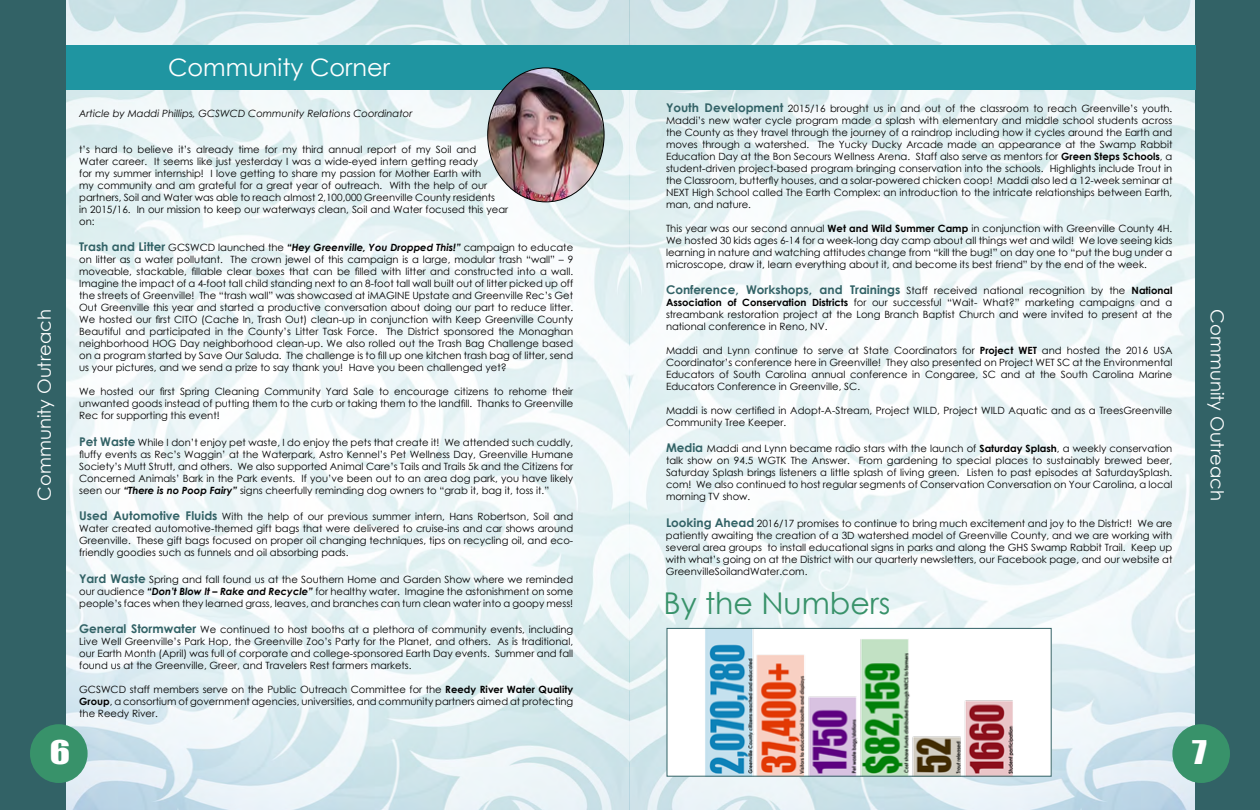
<style>
.page{position:relative;width:1260px;height:810px;background:#fff}
.page>*{position:absolute;margin:0;border:0;box-sizing:border-box;transform-origin:0 0}
.t1{font:30px "Century Gothic";color:#38926a}
.t2{font:30px "Impact";color:#fff;scale:1.25 1}
.t3{font:24px "Century Gothic";color:#fff}
.t4{font:18px "Century Gothic";color:#fff}
.t5{font:10px/12px "Century Gothic";color:#000;text-align:justify}
.t6{font:italic 10px "Century Gothic";color:#000}
.s1{font-weight:700;font-size:12px;color:#326266}
.s2{font-weight:700;font-style:italic}
.s3{font-weight:700}
</style>
<div class="page">
<img style="left:66px;top:0;width:1129px;height:810px">
<div style="left:1215px;top:0;width:45px;height:810px;background:#326266"></div>
<div style="left:1195px;top:0;width:45px;height:810px;background:#326266"></div>
<div style="left:1172px;top:724px;width:58px;height:59px;background:#38926a;border-radius:50%"></div>
<div style="left:630px;top:45px;width:566px;height:45px;background:#1f95a1"></div>
<div style="left:57px;top:45px;width:573px;height:45px;background:#1f95a1"></div>
<div style="left:0;top:0;width:42px;height:810px;background:#326266"></div>
<div style="left:22px;top:0;width:44px;height:810px;background:#326266"></div>
<div style="left:30px;top:724px;width:58px;height:59px;background:#38926a;border-radius:50%"></div>
<img style="left:488px;top:69px;width:116px;height:133px">
<div style="left:667px;top:628px;width:384px;height:148px;background:#fff"></div>
<img style="left:705px;top:630px;width:309px;height:145px">
<div style="left:666px;top:628px;width:386px;height:149px;border:1px solid #326266"></div>
<h2 class="t3" style="left:168px;top:51px;width:223px">Community Corner</h2>
<h3 class="t4" style="left:32px;top:501px;width:193px;rotate:-90deg">Community Outreach</h3>
<h1 class="t2" style="left:50px;top:729px;width:18px">6</h1>
<p class="t6" style="left:79px;top:106px;width:335px">Article by Maddi Phillips, GCSWCD Community Relations Coordinator</p>
<p class="t5" style="left:79px;top:143px;width:430px;text-align:left">t’s hard to believe it’s already time for my third annual report of my Soil and<br>Water career. It seems like just yesterday I was a wide-eyed intern getting ready<br>for my summer internship! I love getting to share my passion for Mother Earth with<br>my community and am grateful for a great year of outreach. With the help of our partners, Soil and Water was able to reach almost 2,100,000 Greenville County residents<br>in 2015/16. In our mission to keep our waterways clean, Soil and Water focused this year on:</p>
<p class="t5" style="left:79px;top:242px;width:496px"><span class="s1">Trash and Litter</span> GCSWCD launched the <span class="s2">“Hey Greenville, You Dropped This!”</span> campaign to educate on litter as a water pollutant. The crown jewel of this campaign is a large, modular trash “wall” – 9 moveable, stackable, fillable clear boxes that can be filled with litter and constructed into a wall.<br>Imagine the impact of a 4-foot tall child standing next to an 8-foot tall wall built out of litter picked up off the streets of Greenville! The “trash wall” was showcased at iMAGINE Upstate and Greenville Rec’s Get Out Greenville this year and started a productive conversation about doing our part to reduce litter.<br>We hosted our first CITO (Cache In, Trash Out) clean-up in conjunction with Keep Greenville County Beautiful and participated in the County’s Litter Task Force. The District sponsored the Monaghan neighborhood HOG Day neighborhood clean-up. We also rolled out the Trash Bag Challenge based on a program started by Save Our Saluda. The challenge is to fill up one kitchen trash bag of litter, send us your pictures, and we send a prize to say thank you! Have you been challenged yet?</p>
<p class="t5" style="left:79px;top:386px;width:496px">We hosted our first Spring Cleaning Community Yard Sale to encourage citizens to rehome their unwanted goods instead of putting them to the curb or taking them to the landfill. Thanks to Greenville Rec for supporting this event!</p>
<p class="t5" style="left:79px;top:436px;width:496px"><span class="s1">Pet Waste</span> While I don’t enjoy pet waste, I do enjoy the pets that create it! We attended such cuddly, fluffy events as Rec’s Waggin’ at the Waterpark, Astro Kennel’s Pet Wellness Day, Greenville Humane Society’s Mutt Strutt, and others. We also supported Animal Care’s Tails and Trails 5k and the Citizens for Concerned Animals’ Bark in the Park events. If you’ve been out to an area dog park, you have likely seen our <span class="s2">“There is no Poop Fairy”</span> signs cheerfully reminding dog owners to “grab it, bag it, toss it.”</p>
<p class="t5" style="left:79px;top:510px;width:496px"><span class="s1">Used Automotive Fluids</span> With the help of our previous summer intern, Hans Robertson, Soil and Water created automotive-themed gift bags that were delivered to cruise-ins and car shows around Greenville. These gift bags focused on proper oil changing techniques, tips on recycling oil, and eco&shy;friendly goodies such as funnels and oil absorbing pads.</p>
<p class="t5" style="left:79px;top:573px;width:496px"><span class="s1">Yard Waste</span> Spring and fall found us at the Southern Home and Garden Show where we reminded our audience <span class="s2">“Don’t Blow It – Rake and Recycle”</span> for healthy water. Imagine the astonishment on some people’s faces when they learned grass, leaves, and branches can turn clean water into a goopy mess!</p>
<p class="t5" style="left:79px;top:623px;width:496px"><span class="s1">General Stormwater</span> We continued to host booths at a plethora of community events, including Live Well Greenville’s Park Hop, the Greenville Zoo’s Party for the Planet, and others. As is traditional, our Earth Month (April) was full of corporate and college-sponsored Earth Day events. Summer and fall found us at the Greenville, Greer, and Travelers Rest farmers markets.</p>
<p class="t5" style="left:79px;top:683px;width:496px">GCSWCD staff members serve on the Public Outreach Committee for the <span class="s3">Reedy River Water Quality Group</span>, a consortium of government agencies, universities, and community partners aimed at protecting the Reedy River.</p>
<p class="t5" style="left:666px;top:102px;width:508px"><span class="s1">Youth Development</span> 2015/16 brought us in and out of the classroom to reach Greenville’s youth.<br>Maddi’s new water cycle program made a splash with elementary and middle school students across the County as they travel through the journey of a raindrop including how it cycles around the Earth and moves through a watershed. The Yucky Ducky Arcade made an appearance at the Swamp Rabbit Education Day at the Bon Secours Wellness Arena. Staff also serve as mentors for <span class="s3">Green Steps Schools</span>, a student-driven project-based program bringing conservation into the schools. Highlights include Trout in the Classroom, butterfly houses, and a solar-powered chicken coop! Maddi also led a 12-week seminar at NEXT High School called The Earth Complex: an introduction to the intricate relationships between Earth, man, and nature.</p>
<p class="t5" style="left:666px;top:222px;width:508px">This year was our second annual <span class="s3">Wet and Wild Summer Camp</span> in conjunction with Greenville County 4H.<br>We hosted 30 kids ages 6-14 for a week-long day camp about all things wet and wild! We love seeing kids learning in nature and watching attitudes change from “kill the bug!” on day one to “put the bug under a microscope, draw it, learn everything about it, and become its best friend” by the end of the week.</p>
<p class="t5" style="left:666px;top:284px;width:508px"><span class="s1">Conference, Workshops, and Trainings</span> Staff received national recognition by the <span class="s3">National Association of Conservation Districts</span> for our successful “Wait- What?” marketing campaigns and a streambank restoration project at the Long Branch Baptist Church and were invited to present at the national conference in Reno, NV.</p>
<p class="t5" style="left:666px;top:344px;width:508px">Maddi and Lynn continue to serve at State Coordinators for <span class="s3">Project WET</span> and hosted the 2016 USA Coordinator’s conference here in Greenville! They also presented on Project WET SC at the Environmental Educators of South Carolina annual conference in Congaree, SC and at the South Carolina Marine Educators Conference in Greenville, SC.</p>
<p class="t5" style="left:666px;top:404px;width:508px">Maddi is now certified in Adopt-A-Stream, Project WILD, Project WILD Aquatic and as a TreesGreenville<br>Community Tree Keeper.</p>
<p class="t5" style="left:666px;top:443px;width:508px"><span class="s1">Media</span> Maddi and Lynn became radio stars with the launch of <span class="s3">Saturday Splash</span>, a weekly conservation talk show on 94.5 WGTK The Answer. From gardening to special places to sustainably brewed beer, Saturday Splash brings listeners a little splash of living green. Listen to past episodes at SaturdaySplash. com! We also continued to host regular segments of Conservation Conversation on Your Carolina, a local morning TV show.</p>
<p class="t5" style="left:666px;top:517px;width:508px"><span class="s1">Looking Ahead</span> 2016/17 promises to continue to bring much excitement and joy to the District! We are patiently awaiting the creation of a 3D watershed model of Greenville County, and we are working with several area groups to install educational signs in parks and along the GHS Swamp Rabbit Trail. Keep up with what’s going on at the District with our quarterly newsletters, our Facebook page, and our website at GreenvilleSoilandWater.com.</p>
<h1 class="t1" style="left:664px;top:582px;width:229px">By the Numbers</h1>
<h3 class="t4" style="left:1230px;top:309px;width:193px;rotate:90deg">Community Outreach</h3>
<h1 class="t2" style="left:1192px;top:729px;width:13px">7</h1>
</div>
